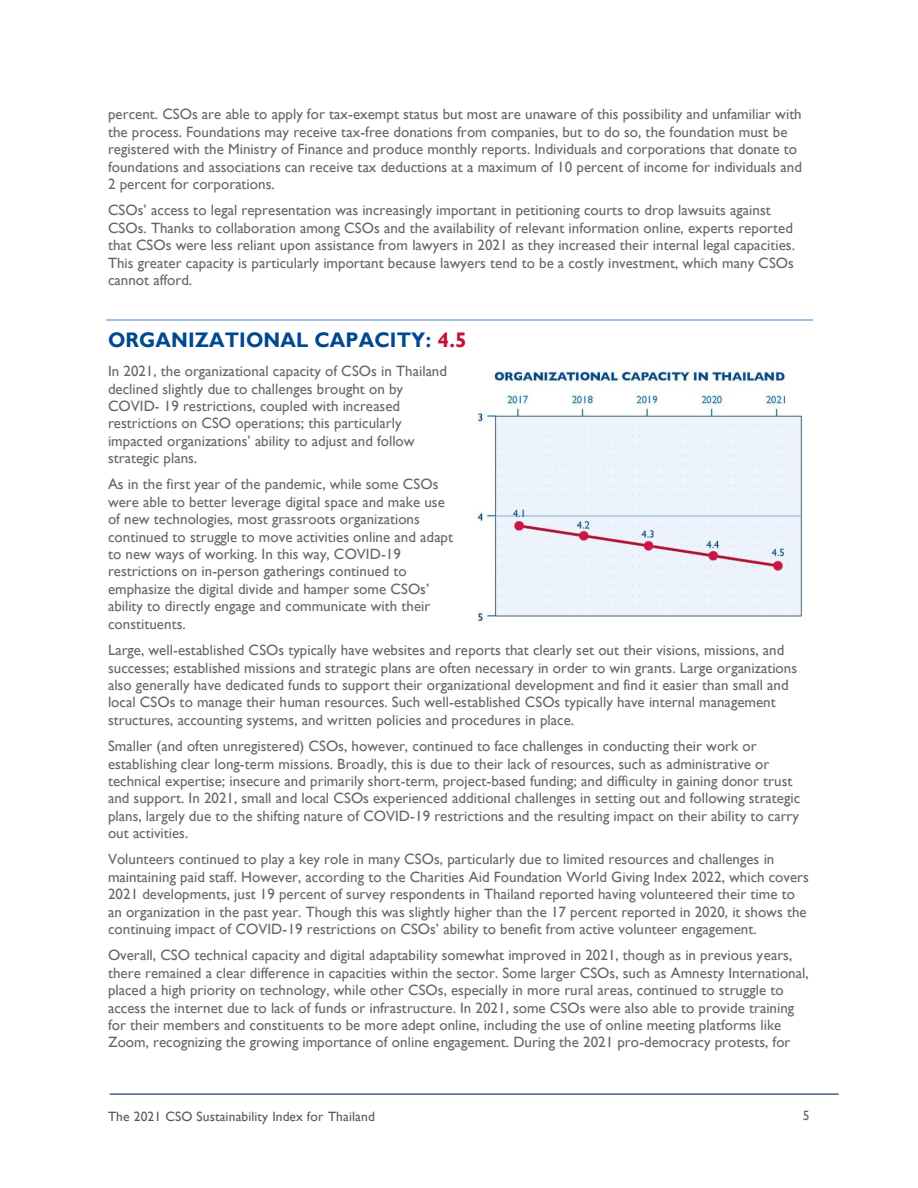
<style>
.page{position:relative;width:918px;height:1188px;background:#fff}
.page>*{position:absolute;margin:0;border:0;box-sizing:border-box;transform-origin:0 0}
.t1{font:700 21px "Gill Sans";letter-spacing:.005em;color:#004990;scale:.95 1}
.t2{font:15px/17.4px "Gill Sans";color:#6c6463}
.t3{font:13.5px "Gill Sans";letter-spacing:.01em;color:#595959}
.t4{font:13.5px "Gill Sans";color:#6c6463}
.s1{color:#c2113a}
</style>
<div class="page">
<hr style="left:110px;top:1094px;width:729px;height:1px;background:#002a6c">
<hr style="left:106px;top:319px;width:706px;height:1px;background:#9dbfe5">
<img style="left:477px;top:370px;width:326px;height:253px">
<p class="t2" style="left:108px;top:105px;width:696px">percent. CSOs are able to apply for tax-exempt status but most are unaware of this possibility and unfamiliar with the process. Foundations may receive tax-free donations from companies, but to do so, the foundation must be registered with the Ministry of Finance and produce monthly reports. Individuals and corporations that donate to foundations and associations can receive tax deductions at a maximum of 10 percent of income for individuals and 2 percent for corporations.</p>
<p class="t2" style="left:108px;top:201px;width:689px">CSOs’ access to legal representation was increasingly important in petitioning courts to drop lawsuits against CSOs. Thanks to collaboration among CSOs and the availability of relevant information online, experts reported that CSOs were less reliant upon assistance from lawyers in 2021 as they increased their internal legal capacities.<br>This greater capacity is particularly important because lawyers tend to be a costly investment, which many CSOs cannot afford.</p>
<h1 class="t1" style="left:108px;top:328px;width:379px">ORGANIZATIONAL CAPACITY: <span class="s1">4.5</span></h1>
<p class="t2" style="left:108px;top:362px;width:341px">In 2021, the organizational capacity of CSOs in Thailand declined slightly due to challenges brought on by COVID- 19 restrictions, coupled with increased restrictions on CSO operations; this particularly impacted organizations’ ability to adjust and follow strategic plans.</p>
<p class="t2" style="left:108px;top:476px;width:347px">As in the first year of the pandemic, while some CSOs were able to better leverage digital space and make use of new technologies, most grassroots organizations continued to struggle to move activities online and adapt to new ways of working. In this way, COVID-19 restrictions on in-person gatherings continued to emphasize the digital divide and hamper some CSOs’ ability to directly engage and communicate with their constituents.</p>
<p class="t2" style="left:108px;top:641px;width:691px">Large, well-established CSOs typically have websites and reports that clearly set out their visions, missions, and successes; established missions and strategic plans are often necessary in order to win grants. Large organizations also generally have dedicated funds to support their organizational development and find it easier than small and local CSOs to manage their human resources. Such well-established CSOs typically have internal management structures, accounting systems, and written policies and procedures in place.</p>
<p class="t2" style="left:108px;top:737px;width:694px">Smaller (and often unregistered) CSOs, however, continued to face challenges in conducting their work or establishing clear long-term missions. Broadly, this is due to their lack of resources, such as administrative or technical expertise; insecure and primarily short-term, project-based funding; and difficulty in gaining donor trust and support. In 2021, small and local CSOs experienced additional challenges in setting out and following strategic plans, largely due to the shifting nature of COVID-19 restrictions and the resulting impact on their ability to carry out activities.</p>
<p class="t2" style="left:108px;top:851px;width:702px">Volunteers continued to play a key role in many CSOs, particularly due to limited resources and challenges in maintaining paid staff. However, according to the Charities Aid Foundation World Giving Index 2022, which covers 2021 developments, just 19 percent of survey respondents in Thailand reported having volunteered their time to an organization in the past year. Though this was slightly higher than the 17 percent reported in 2020, it shows the continuing impact of COVID-19 restrictions on CSOs’ ability to benefit from active volunteer engagement.</p>
<p class="t2" style="left:108px;top:947px;width:702px">Overall, CSO technical capacity and digital adaptability somewhat improved in 2021, though as in previous years, there remained a clear difference in capacities within the sector. Some larger CSOs, such as Amnesty International, placed a high priority on technology, while other CSOs, especially in more rural areas, continued to struggle to access the internet due to lack of funds or infrastructure. In 2021, some CSOs were also able to provide training for their members and constituents to be more adept online, including the use of online meeting platforms like Zoom, recognizing the growing importance of online engagement. During the 2021 pro-democracy protests, for</p>
<p class="t3" style="left:108px;top:1108px;width:268px">The 2021 CSO Sustainability Index for Thailand</p>
<p class="t4" style="left:803px;top:1107px;width:8px">5</p>
</div>
